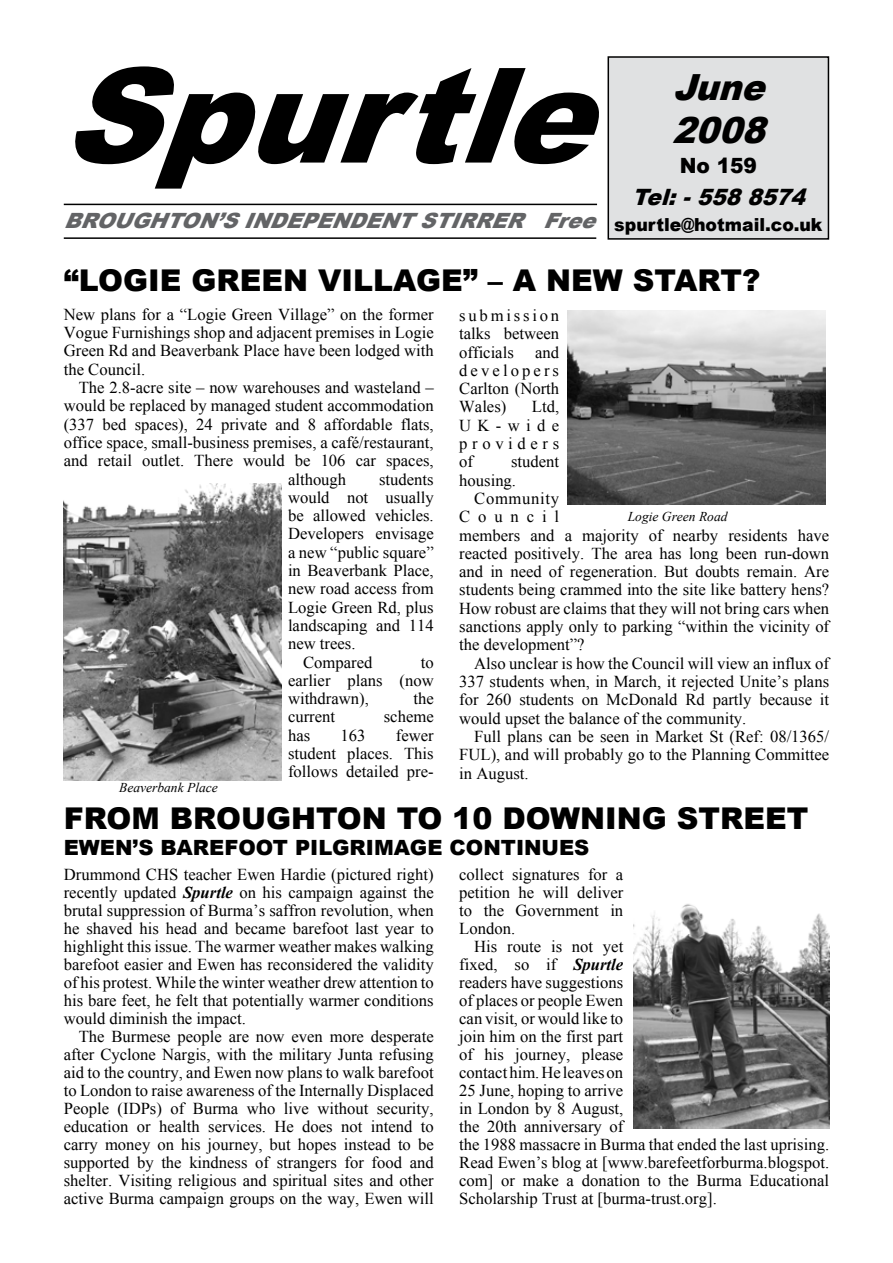
<style>
.page{position:relative;width:893px;height:1263px;background:#fff}
.page>*{position:absolute;margin:0;border:0;box-sizing:border-box;transform-origin:0 0}
.t1{font:italic 900 132px "Arial";color:#000}
.t2{font:italic 900 36px/43.2px "Arial";color:#000;scale:.96 1}
.t3{font:900 30px "Arial";color:#000}
.t4{font:italic 900 22.5px "Arial";color:#000;scale:.96 1}
.t5{font:italic 900 21px "Arial";color:#636466}
.t6{font:900 21px "Arial";color:#000}
.t7{font:900 21px "Arial";color:#000;scale:.96 1}
.t8{font:900 18px "Arial";color:#000;scale:.96 1}
.t9{font:16.65px/18px "Times New Roman";color:#000;text-align:justify}
.t10{font:italic 13.5px "Times New Roman";color:#000}
.s1{font-weight:700;font-style:italic}
</style>
<div class="page">
<div style="left:608px;top:57px;width:220px;height:182px;background:#e0e1e2"></div>
<div style="left:608px;top:56px;width:221px;height:184px;border:2px solid #000"></div>
<hr style="left:64px;top:237px;width:532px;height:2px;background:#000">
<hr style="left:64px;top:204px;width:533px;height:1px;background:#000">
<img style="left:567px;top:310px;width:258px;height:194px">
<img style="left:64px;top:483px;width:218px;height:297px">
<img style="left:633px;top:904px;width:196px;height:224px">
<h1 class="t1" style="left:61px;top:20px;width:595px">Spurtle</h1>
<p class="t5" style="left:64px;top:205px;width:544px">BROUGHTON’SINDEPENDENTSTIRRER Free</p>
<h2 class="t2" style="left:672px;top:65px;width:112px">June<br>2008</h2>
<p class="t7" style="left:680px;top:150px;width:82px">No 159</p>
<h3 class="t4" style="left:632px;top:180px;width:191px">Tel:-5588574</h3>
<p class="t8" style="left:614px;top:211px;width:218px">spurtle@hotmail.co.uk</p>
<h3 class="t3" style="left:64px;top:259px;width:698px">“LOGIE GREEN VILLAGE” – A NEW START?</h3>
<p class="t9" style="left:64px;top:305px;width:371px">New plans for a “Logie Green Village” on the former Vogue Furnishings shop and adjacent premises in Logie Green Rd and Beaverbank Place have been lodged with the Council.</p>
<p class="t9" style="left:79px;top:378px;width:356px">The 2.8-acre site – now warehouses and wasteland –</p>
<p class="t9" style="left:64px;top:396px;width:371px">would be replaced by managed student accommodation</p>
<p class="t9" style="left:64px;top:415px;width:371px">(337 bed spaces), 24 private and 8 affordable flats,</p>
<p class="t9" style="left:64px;top:433px;width:371px">office space, small-business premises, a café/restaurant,</p>
<p class="t9" style="left:64px;top:451px;width:371px">and retail outlet. There would be 106 car spaces,</p>
<p class="t9" style="left:288px;top:470px;width:60px">although</p>
<p class="t9" style="left:379px;top:470px;width:56px">students</p>
<p class="t9" style="left:288px;top:488px;width:147px">would not usually</p>
<p class="t9" style="left:288px;top:506px;width:147px">be allowed vehicles.</p>
<p class="t9" style="left:288px;top:525px;width:147px">Developers envisage</p>
<p class="t9" style="left:288px;top:543px;width:147px">a new “public square”</p>
<p class="t9" style="left:288px;top:561px;width:147px">in Beaverbank Place,</p>
<p class="t9" style="left:288px;top:579px;width:147px">new road access from</p>
<p class="t9" style="left:288px;top:598px;width:147px">Logie Green Rd, plus</p>
<p class="t9" style="left:288px;top:616px;width:147px">landscaping and 114</p>
<p class="t9" style="left:288px;top:634px;width:69px">new trees.</p>
<p class="t9" style="left:303px;top:653px;width:71px">Compared</p>
<p class="t9" style="left:288px;top:653px;width:147px;text-indent:133px">to earlier plans (now withdrawn),</p>
<p class="t9" style="left:413px;top:689px;width:22px">the</p>
<p class="t10" style="left:119px;top:779px;width:100px">Beaverbank Place</p>
<p class="t9" style="left:288px;top:708px;width:49px">current</p>
<p class="t9" style="left:384px;top:708px;width:51px">scheme</p>
<p class="t9" style="left:288px;top:726px;width:24px">has</p>
<p class="t9" style="left:341px;top:726px;width:26px">163</p>
<p class="t9" style="left:288px;top:726px;width:147px;text-indent:108px">fewer student places. This follows detailed pre-</p>
<p class="t9" style="left:459px;top:306px;width:101px">submission talks between officials</p>
<p class="t9" style="left:459px;top:343px;width:101px;text-indent:76px">and developers Carlton (North Wales)</p>
<p class="t9" style="left:459px;top:397px;width:101px;text-indent:73px">Ltd, UK-wide providers of</p>
<p class="t9" style="left:459px;top:452px;width:101px;text-indent:52px">student housing.</p>
<p class="t9" style="left:459px;top:489px;width:371px;text-align:left;text-indent:15px">Community<br>Council<br>members and a majority of nearby residents have reacted positively. The area has long been run-down and in need of regeneration. But doubts remain. Are students being crammed into the site like battery hens?<br>How robust are claims that they will not bring cars when sanctions apply only to parking “within the vicinity of the development”?</p>
<p class="t9" style="left:459px;top:654px;width:371px;text-indent:15px">Also unclear is how the Council will view an influx of 337 students when, in March, it rejected Unite’s plans for 260 students on McDonald Rd partly because it would upset the balance of the community.</p>
<p class="t9" style="left:459px;top:727px;width:371px;text-indent:15px">Full plans can be seen in Market St (Ref: 08/1365/ FUL), and will probably go to the Planning Committee in August.</p>
<p class="t10" style="left:628px;top:507px;width:101px">Logie Green Road</p>
<h3 class="t3" style="left:64px;top:796px;width:746px">FROM BROUGHTON TO 10 DOWNING STREET</h3>
<p class="t6" style="left:64px;top:832px;width:527px">EWEN’S BAREFOOT PILGRIMAGE CONTINUES</p>
<p class="t9" style="left:64px;top:865px;width:371px">Drummond CHS teacher Ewen Hardie (pictured right) recently updated <span class="s1">Spurtle</span> on his campaign against the brutal suppression of Burma’s saffron revolution, when he shaved his head and became barefoot last year to highlight this issue. The warmer weather makes walking barefoot easier and Ewen has reconsidered the validity of his protest. While the winter weather drew attention to his bare feet, he felt that potentially warmer conditions would diminish the impact.</p>
<p class="t9" style="left:64px;top:1027px;width:371px;text-indent:15px">The Burmese people are now even more desperate after Cyclone Nargis, with the military Junta refusing aid to the country, and Ewen now plans to walk barefoot to London to raise awareness of the Internally Displaced People (IDPs) of Burma who live without security, education or health services. He does not intend to carry money on his journey, but hopes instead to be supported by the kindness of strangers for food and shelter. Visiting religious and spiritual sites and other active Burma campaign groups on the way, Ewen will</p>
<p class="t9" style="left:459px;top:865px;width:166px">collect signatures for a petition he will deliver to the Government in London.</p>
<p class="t9" style="left:459px;top:937px;width:371px;text-align:left;text-indent:15px">His route is not yet<br>fixed, so if <span class="s1">Spurtle<br></span>readers have suggestions<br>of places or people Ewen<br>can visit, or would like to<br>join him on the first part<br>of his journey, please<br>contact him. He leaves on<br>25 June, hoping to arrive<br>in London by 8 August,<br>the 20th anniversary of<br>the 1988 massacre in Burma that ended the last uprising.<br>Read Ewen’s blog at [www.barefeetforburma.blogspot. com] or make a donation to the Burma Educational<br>Scholarship Trust at [burma-trust.org].</p>
</div>
